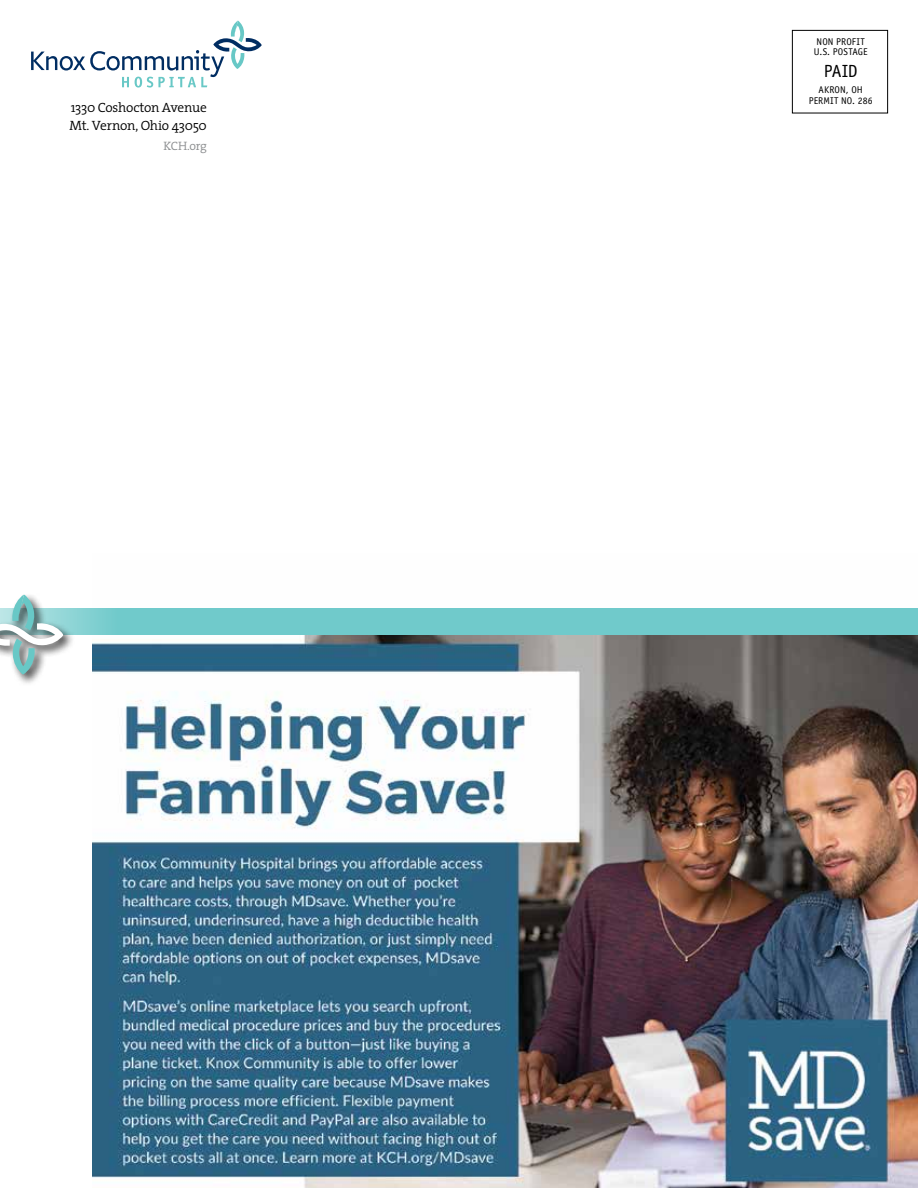
<style>
.page{position:relative;width:918px;height:1188px;background:#fff}
.page>*{position:absolute;margin:0;border:0;box-sizing:border-box;transform-origin:0 0}
.t1{font:17.7px "Officina Sans Std";color:#000}
.t2{font:300 13.5px/18px "The Serif";letter-spacing:-.025em;color:#000}
.t3{font:300 12.15px "The Serif";letter-spacing:-.03em;color:#8a8c8e}
.t4{font:9.75px/9.9px "Officina Sans Std";letter-spacing:.01em;color:#000}
</style>
<div class="page">
<img style="left:92px;top:635px;width:826px;height:553px">
<svg style="left:31px;top:21px;width:231px;height:67px"></svg>
<div style="left:792px;top:30px;width:96px;height:83px;border:1px solid #000"></div>
<div style="left:0;top:608px;width:918px;height:27px;background:#70cacb"></div>
<div style="left:0;top:592px;width:75px;height:95px;background:#000;opacity:.75"></div>
<svg style="left:0;top:594px;width:63px;height:90px"></svg>
<h2 class="t2" style="left:70px;top:98px;width:139px">1330 Coshocton Avenue<br>Mt. Vernon, Ohio 43050</h2>
<p class="t3" style="left:164px;top:136px;width:45px">KCH.org</p>
<p class="t4" style="left:814px;top:37px;width:55px">NON PROFIT<br>U.S. POSTAGE</p>
<h1 class="t1" style="left:824px;top:61px;width:35px">PAID</h1>
<p class="t4" style="left:809px;top:85px;width:66px;line-height:10.5px;text-align:center">AKRON, OH<br>PERMIT NO. 286</p>
</div>
